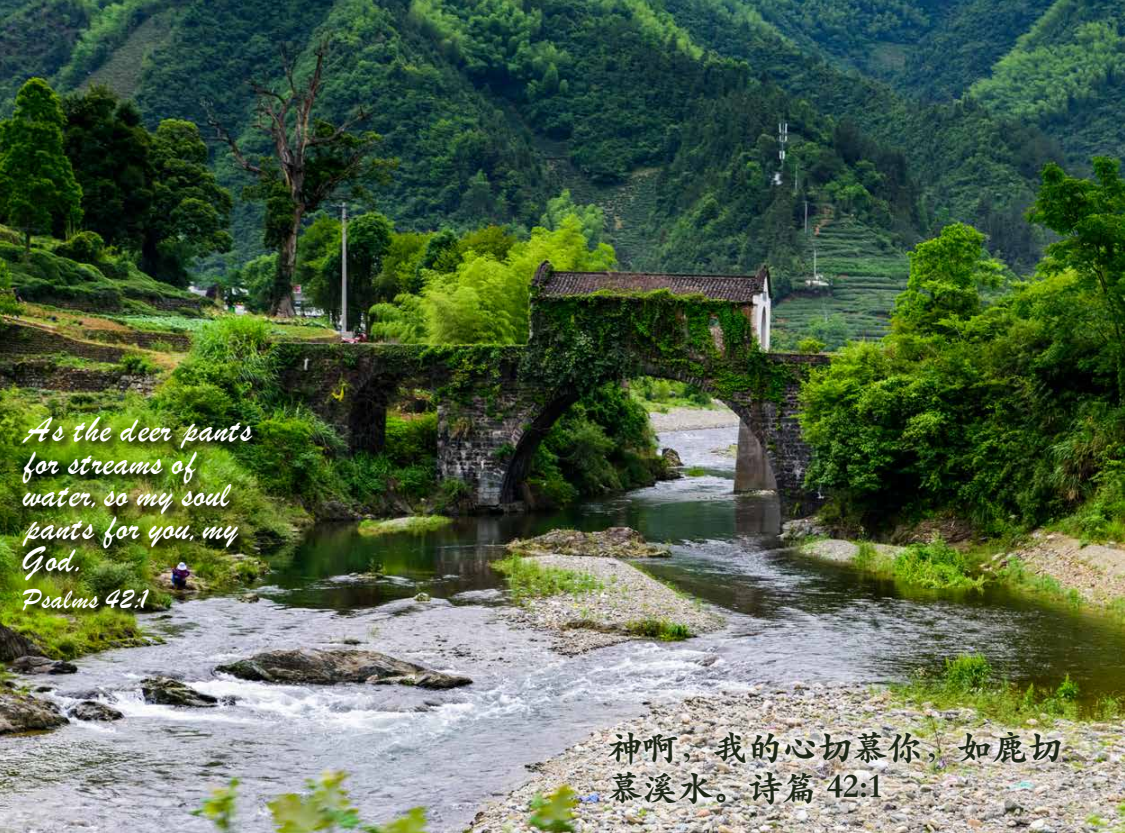
<style>
.page{position:relative;width:1125px;height:833px;background:#fff}
.page>*{position:absolute;margin:0;border:0;box-sizing:border-box;transform-origin:0 0}
.t1{font:700 37.5px/32.5px "ST Xingkai SC";color:#fff}
.t2{font:900 35px/40px "ST Kaiti SC";color:#1d2716}
.t3{font:700 30px "ST Xingkai SC";color:#fff}
</style>
<div class="page">
<img style="left:0;top:0;width:1125px;height:832px">
<img style="left:22px;top:416px;width:242px;height:206px">
<img style="left:576px;top:696px;width:531px;height:136px">
<img style="left:603px;top:725px;width:464px;height:84px">
<p class="t1" style="left:23px;top:415px;width:231px">As the deer pants for streams of water, so my soul pants for you, my<br>God.</p>
<p class="t3" style="left:23px;top:578px;width:128px">Psalms 42:1</p>
<p class="t2" style="left:608px;top:726px;width:456px">神啊，我的心切慕你，如鹿切慕溪水。诗篇 42:1</p>
</div>
